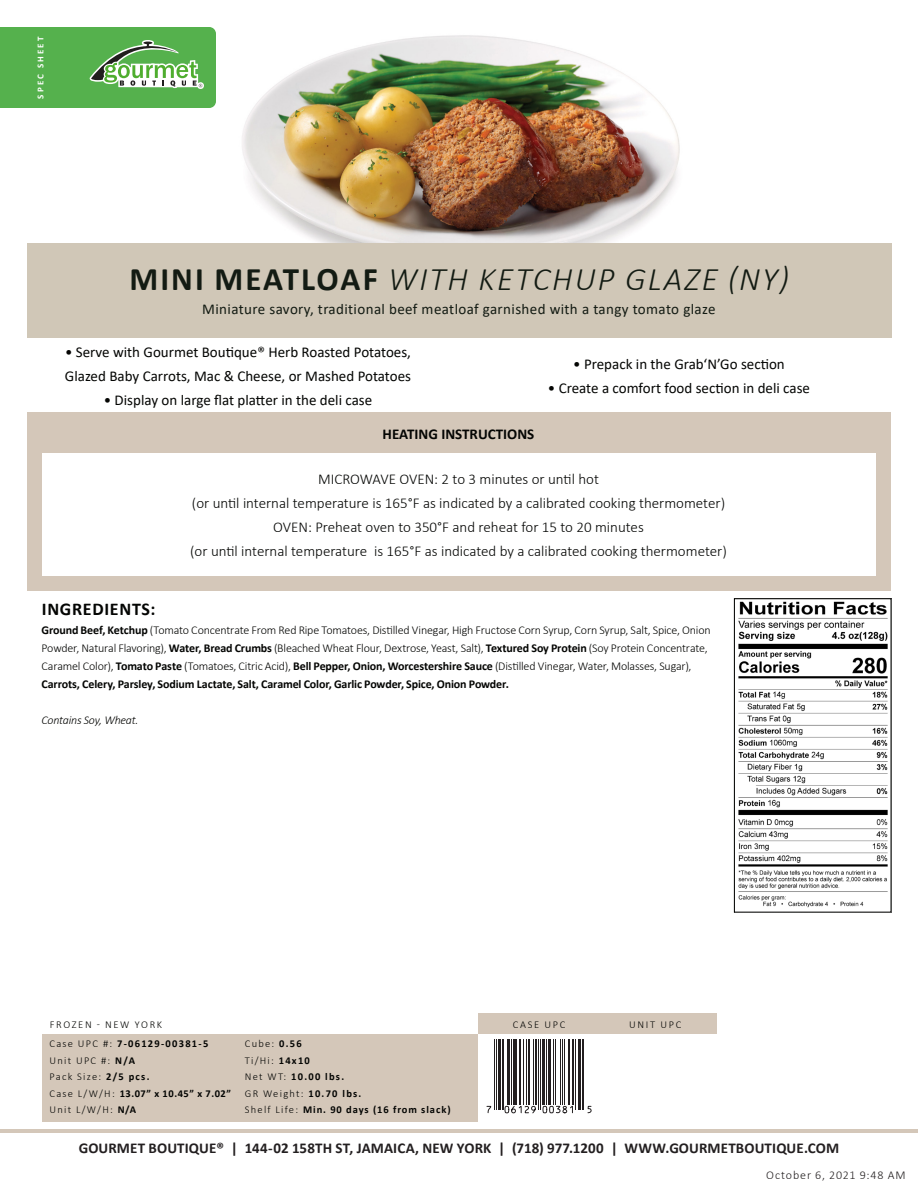
<style>
.page{position:relative;width:918px;height:1188px;background:#fff}
.page>*{position:absolute;margin:0;border:0;box-sizing:border-box;transform-origin:0 0}
.Product_Name{font:italic 300 33px "Calibri";letter-spacing:.065em;color:#131b13}
.t1{font:700 18px "Calibri";letter-spacing:.04em;color:#040503}
.product_description{font:300 15px "Calibri";color:#040503}
.product_description-2{font:15px "Calibri";color:#040503}
.t2{font:700 15px "Calibri";letter-spacing:.005em;color:#231f20}
.product_description-3{font:15px "Calibri";letter-spacing:.025em;color:#131b13}
.t3{font:700 15px "Calibri";color:#040503}
.product_description-4{font:300 12px/18px "Calibri";letter-spacing:-.015em;color:#040503}
.t4{font:300 12px "Calibri";letter-spacing:.075em;color:#231f20}
.product_description-5{font:italic 300 12px "Calibri";letter-spacing:-.02em;color:#040503}
.product_description-6{font:300 10.5px "Calibri";letter-spacing:.12em;color:#040503}
.product_description-7{font:700 10.5px "Calibri";letter-spacing:.09em;color:#040503}
.product_description-8{font:700 10.5px "Calibri";letter-spacing:.12em;color:#040503}
.product_description-9{font:300 10.5px "Calibri";letter-spacing:.16em;color:#040503}
.t5{font:700 9px "Calibri";letter-spacing:.245em;color:#fff}
.s1{font-weight:700;font-style:normal}
.s2{font-weight:700}
.s3{font-weight:300}
</style>
<div class="page">
<img style="left:242px;top:35px;width:438px;height:208px">
<div style="left:27px;top:412px;width:864px;height:179px;background:#d4c7b9"></div>
<hr style="left:0;top:1129px;width:918px;height:3px;background:#d4c7b9">
<div style="left:27px;top:243px;width:864px;height:95px;background:#d0c7b7"></div>
<svg style="left:0;top:27px;width:216px;height:81px;background:#64b55c"></svg>
<div style="left:478px;top:1014px;width:238px;height:20px;background:#d4c7b9"></div>
<div style="left:42px;top:1034px;width:436px;height:88px;background:#d4c7b9"></div>
<hr style="left:494px;top:1039px;width:1px;height:71px;background:#231f20">
<hr style="left:496px;top:1039px;width:1px;height:71px;background:#231f20">
<hr style="left:498px;top:1039px;width:3px;height:71px;background:#231f20">
<hr style="left:502px;top:1039px;width:2px;height:71px;background:#231f20">
<hr style="left:507px;top:1039px;width:1px;height:66px;background:#231f20">
<hr style="left:509px;top:1039px;width:1px;height:66px;background:#231f20">
<hr style="left:511px;top:1039px;width:1px;height:66px;background:#231f20">
<hr style="left:513px;top:1039px;width:4px;height:66px;background:#231f20">
<hr style="left:519px;top:1039px;width:2px;height:66px;background:#231f20">
<hr style="left:523px;top:1039px;width:1px;height:66px;background:#231f20">
<hr style="left:526px;top:1039px;width:1px;height:66px;background:#231f20">
<hr style="left:528px;top:1039px;width:2px;height:66px;background:#231f20">
<hr style="left:533px;top:1039px;width:1px;height:66px;background:#231f20">
<hr style="left:535px;top:1039px;width:2px;height:66px;background:#231f20">
<hr style="left:538px;top:1039px;width:1px;height:71px;background:#231f20">
<hr style="left:540px;top:1039px;width:1px;height:71px;background:#231f20">
<hr style="left:542px;top:1039px;width:3px;height:66px;background:#231f20">
<hr style="left:546px;top:1039px;width:1px;height:66px;background:#231f20">
<hr style="left:548px;top:1039px;width:3px;height:66px;background:#231f20">
<hr style="left:553px;top:1039px;width:1px;height:66px;background:#231f20">
<hr style="left:555px;top:1039px;width:1px;height:66px;background:#231f20">
<hr style="left:560px;top:1039px;width:1px;height:66px;background:#231f20">
<hr style="left:562px;top:1039px;width:1px;height:66px;background:#231f20">
<hr style="left:565px;top:1039px;width:1px;height:66px;background:#231f20">
<hr style="left:568px;top:1039px;width:2px;height:66px;background:#231f20">
<hr style="left:572px;top:1039px;width:2px;height:66px;background:#231f20">
<hr style="left:575px;top:1039px;width:1px;height:71px;background:#231f20">
<hr style="left:578px;top:1039px;width:3px;height:71px;background:#231f20">
<hr style="left:582px;top:1039px;width:1px;height:71px;background:#231f20">
<hr style="left:584px;top:1039px;width:1px;height:71px;background:#231f20">
<svg style="left:486px;top:1105px;width:106px;height:9px"></svg>
<img style="left:738px;top:601px;width:150px;height:307px">
<div style="left:734px;top:598px;width:157px;height:315px;border:1px solid #040503"></div>
<div style="left:42px;top:454px;width:834px;height:122px;background:#fff"></div>
<p class="t5" style="left:34px;top:99px;width:64px;rotate:-90deg">SPEC SHEET</p>
<p class="Product_Name" style="left:129px;top:259px;width:661px"><span class="s1">MINI MEATLOAF</span> WITH KETCHUP GLAZE (NY)</p>
<p class="product_description-3" style="left:202px;top:299px;width:515px">Miniature savory, traditional beef meatloaf garnished with a tangy tomato glaze</p>
<p class="product_description-2" style="left:65px;top:341px;width:347px">• Serve with Gourmet Boutique® Herb Roasted Potatoes,</p>
<p class="product_description-2" style="left:65px;top:365px;width:348px">Glazed Baby Carrots, Mac &amp; Cheese, or Mashed Potatoes</p>
<p class="product_description-2" style="left:104px;top:389px;width:270px">• Display on large flat platter in the deli case</p>
<p class="t3" style="left:383px;top:423px;width:153px">HEATING INSTRUCTIONS</p>
<p class="product_description-2" style="left:573px;top:353px;width:213px">• Prepack in the Grab‘N’Go section</p>
<p class="product_description-2" style="left:548px;top:377px;width:264px">• Create a comfort food section in deli case</p>
<p class="product_description" style="left:318px;top:470px;width:282px">MICROWAVE OVEN: 2 to 3 minutes or until hot</p>
<p class="product_description" style="left:192px;top:494px;width:535px">(or until internal temperature is 165°F as indicated by a calibrated cooking thermometer)</p>
<p class="product_description" style="left:273px;top:518px;width:372px">OVEN: Preheat oven to 350°F and reheat for 15 to 20 minutes</p>
<p class="product_description" style="left:190px;top:542px;width:538px">(or until internal temperature is 165°F as indicated by a calibrated cooking thermometer)</p>
<h2 class="t1" style="left:42px;top:596px;width:115px">INGREDIENTS:</h2>
<p class="product_description-4" style="left:42px;top:621px;width:671px"><span class="s2">Ground Beef, Ketchup</span> (Tomato Concentrate From Red Ripe Tomatoes, Distilled Vinegar, High Fructose Corn Syrup, Corn Syrup, Salt, Spice, Onion Powder, Natural Flavoring), <span class="s2">Water, Bread Crumbs</span> (Bleached Wheat Flour, Dextrose, Yeast, Salt), <span class="s2">Textured Soy Protein</span> (Soy Protein Concentrate, Caramel Color), <span class="s2">Tomato Paste</span> (Tomatoes, Citric Acid), <span class="s2">Bell Pepper, Onion, Worcestershire Sauce</span> (Distilled Vinegar, Water, Molasses, Sugar), <span class="s2">Carrots, Celery, Parsley, Sodium Lactate, Salt, Caramel Color, Garlic Powder, Spice, Onion Powder.</span></p>
<p class="product_description-5" style="left:42px;top:712px;width:98px">Contains Soy, Wheat.</p>
<p class="product_description-9" style="left:50px;top:1018px;width:114px">FROZEN - NEW YORK</p>
<p class="product_description-8" style="left:50px;top:1036px;width:160px"><span class="s3">Case UPC #:</span> 7-06129-00381-5</p>
<p class="product_description-6" style="left:50px;top:1054px;width:87px">Unit UPC #: <span class="s2">N/A</span></p>
<p class="product_description-6" style="left:50px;top:1070px;width:102px">Pack Size: <span class="s2">2/5 pcs.</span></p>
<p class="product_description-7" style="left:50px;top:1086px;width:183px"><span class="s3">Case L/W/H:</span> 13.07” x 10.45” x 7.02”</p>
<p class="product_description-6" style="left:50px;top:1103px;width:88px">Unit L/W/H: <span class="s2">N/A</span></p>
<p class="product_description-6" style="left:245px;top:1037px;width:58px">Cube: <span class="s2">0.56</span></p>
<p class="product_description-6" style="left:245px;top:1054px;width:67px">Ti/Hi: <span class="s2">14x10</span></p>
<p class="product_description-7" style="left:245px;top:1069px;width:101px"><span class="s3">Net WT:</span> 10.00 lbs.</p>
<p class="product_description-6" style="left:245px;top:1087px;width:118px">GR Weight: <span class="s2">10.70 lbs.</span></p>
<p class="product_description-7" style="left:245px;top:1102px;width:207px"><span class="s3">Shelf Life:</span> Min. 90 days (16 from slack)</p>
<p class="product_description-6" style="left:513px;top:1018px;width:54px">CASE UPC</p>
<p class="product_description-6" style="left:629px;top:1018px;width:54px">UNIT UPC</p>
<p class="t2" style="left:79px;top:1138px;width:762px">GOURMET BOUTIQUE® | 144-02 158TH ST, JAMAICA, NEW YORK | (718) 977.1200 | WWW.GOURMETBOUTIQUE.COM</p>
<p class="t4" style="left:766px;top:1168px;width:141px">October 6, 2021 9:48 AM</p>
</div>
